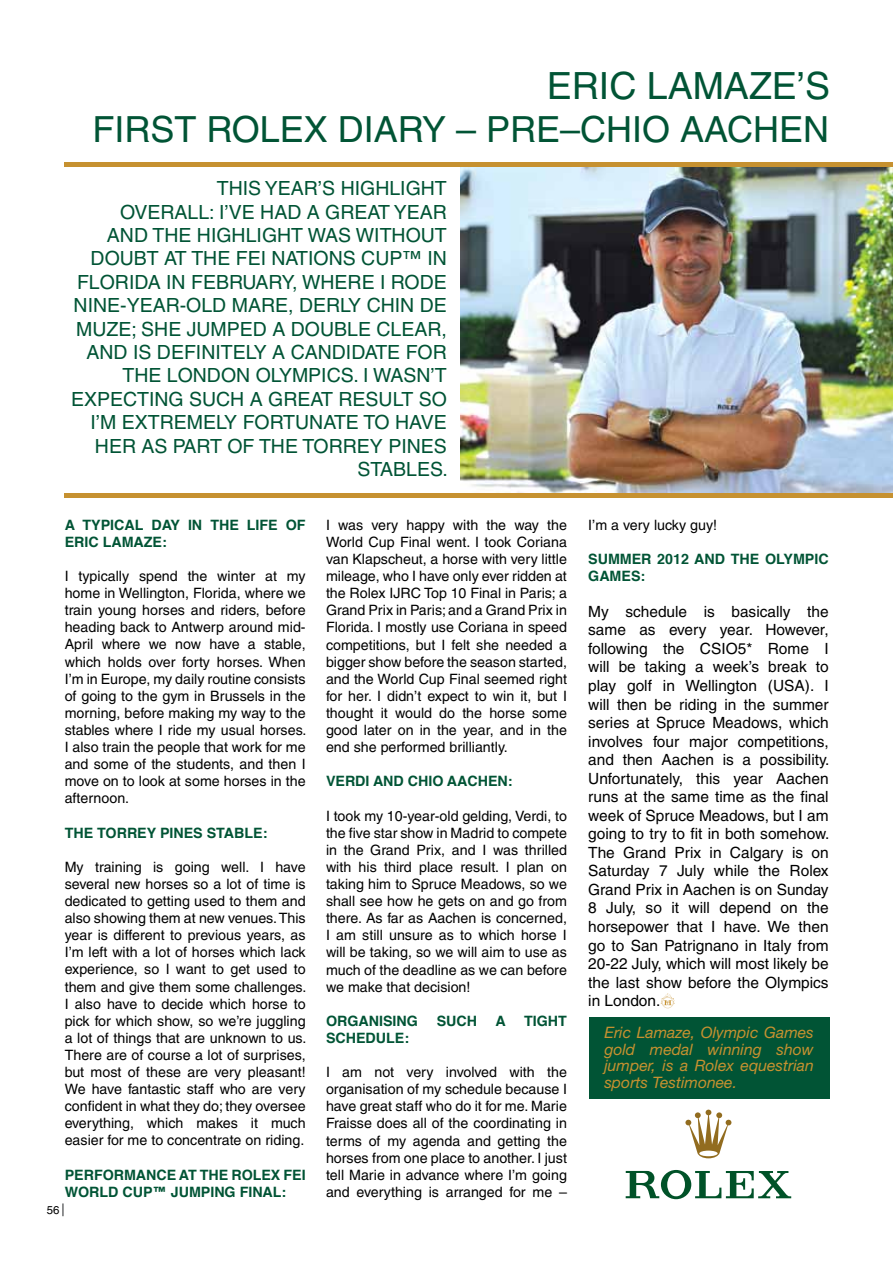
<style>
.page{position:relative;width:893px;height:1263px;background:#fff}
.page>*{position:absolute;margin:0;border:0;box-sizing:border-box;transform-origin:0 0}
.t1{font:37.5px "Helvetica";color:#015435}
.t2{font:36px "Helvetica";color:#015435}
.t3{font:19.5px "Helvetica";color:#015435}
.t4{font:italic 15.75px/16.5px "Helvetica Neue";color:#c69130;text-align:justify}
.t5{font:15.45px/18.6px "Helvetica";color:#000;text-align:justify}
.t6{font:14.25px/17.1px "Helvetica";color:#000;text-align:justify}
.t7{font:700 14.25px "Helvetica";color:#015435}
.t8{font:11.4px "Helvetica";color:#000}
</style>
<div class="page">
<svg style="left:685px;top:1109px;width:46px;height:49px"></svg>
<svg style="left:626px;top:1170px;width:165px;height:29px"></svg>
<img style="left:461px;top:167px;width:432px;height:326px">
<svg style="left:661px;top:993px;width:14px;height:15px"></svg>
<hr style="left:65px;top:493px;width:828px;height:4px;background:#c69130">
<div style="left:65px;top:162px;width:828px;height:5px;background:#c69130"></div>
<div style="left:589px;top:1017px;width:240px;height:81px;background:#015435"></div>
<svg style="left:62px;top:1203px;width:2px;height:13px"></svg>
<h1 class="t1" style="left:547px;top:64px;width:279px">ERIC LAMAZE’s</h1>
<h2 class="t2" style="left:93px;top:109px;width:43px">First</h2>
<h2 class="t2" style="left:207px;top:109px;width:50px">Role</h2>
<h2 class="t2" style="left:304px;top:109px;width:81px">x Diary</h2>
<h2 class="t2" style="left:456px;top:109px;width:274px">– Pre–CHIO Aachen</h2>
<h3 class="t3" style="left:217px;top:177px;width:23px">This</h3>
<h3 class="t3" style="left:265px;top:177px;width:15px">year</h3>
<h3 class="t3" style="left:318px;top:177px;width:36px">’s highlight</h3>
<h3 class="t3" style="left:120px;top:200px;width:28px">Overall</h3>
<h3 class="t3" style="left:209px;top:200px;width:65px">: I’ve had</h3>
<h3 class="t3" style="left:307px;top:200px;width:33px">a great</h3>
<h3 class="t3" style="left:394px;top:200px;width:15px">year</h3>
<h3 class="t3" style="left:107px;top:224px;width:15px">and</h3>
<h3 class="t3" style="left:153px;top:224px;width:14px">the</h3>
<h3 class="t3" style="left:197px;top:224px;width:13px">highlight</h3>
<h3 class="t3" style="left:308px;top:224px;width:16px">was</h3>
<h3 class="t3" style="left:356px;top:224px;width:14px">without</h3>
<h3 class="t3" style="left:91px;top:247px;width:15px">doubt</h3>
<h3 class="t3" style="left:164px;top:247px;width:41px">at the</h3>
<h3 class="t3" style="left:236px;top:247px;width:63px">FEI Nations</h3>
<h3 class="t3" style="left:361px;top:247px;width:76px">Cup™ in</h3>
<h3 class="t3" style="left:77px;top:271px;width:25px">Florida</h3>
<h3 class="t3" style="left:166px;top:271px;width:51px">in February</h3>
<h3 class="t3" style="left:292px;top:271px;width:26px">, where</h3>
<h3 class="t3" style="left:380px;top:271px;width:26px">I rode</h3>
<h3 class="t3" style="left:74px;top:294px;width:13px">nine</h3>
<h3 class="t3" style="left:120px;top:294px;width:21px">-year</h3>
<h3 class="t3" style="left:180px;top:294px;width:21px">-old</h3>
<h3 class="t3" style="left:232px;top:294px;width:15px">mare</h3>
<h3 class="t3" style="left:288px;top:294px;width:38px">, Derly</h3>
<h3 class="t3" style="left:367px;top:294px;width:26px">Chin</h3>
<h3 class="t3" style="left:420px;top:294px;width:14px">de</h3>
<h3 class="t3" style="left:76px;top:317px;width:30px">Muze</h3>
<h3 class="t3" style="left:131px;top:317px;width:24px">; she</h3>
<h3 class="t3" style="left:187px;top:317px;width:15px">jumped</h3>
<h3 class="t3" style="left:272px;top:317px;width:33px">a double</h3>
<h3 class="t3" style="left:376px;top:317px;width:14px">clear</h3>
<h3 class="t3" style="left:441px;top:317px;width:7px">,</h3>
<h3 class="t3" style="left:86px;top:341px;width:15px">and</h3>
<h3 class="t3" style="left:133px;top:341px;width:36px">is definitely</h3>
<h3 class="t3" style="left:272px;top:341px;width:32px">a candidate</h3>
<h3 class="t3" style="left:406px;top:341px;width:14px">for</h3>
<h3 class="t3" style="left:122px;top:364px;width:14px">the</h3>
<h3 class="t3" style="left:167px;top:364px;width:26px">London</h3>
<h3 class="t3" style="left:256px;top:364px;width:28px">Olympics</h3>
<h3 class="t3" style="left:353px;top:364px;width:35px">. I wasn</h3>
<h3 class="t3" style="left:431px;top:364px;width:11px">’t</h3>
<h3 class="t3" style="left:71px;top:388px;width:39px">expecting</h3>
<h3 class="t3" style="left:189px;top:388px;width:15px">such</h3>
<h3 class="t3" style="left:250px;top:388px;width:33px">a great</h3>
<h3 class="t3" style="left:338px;top:388px;width:14px">result</h3>
<h3 class="t3" style="left:419px;top:388px;width:15px">so</h3>
<h3 class="t3" style="left:90px;top:411px;width:72px">I’m extremely</h3>
<h3 class="t3" style="left:243px;top:411px;width:14px">fortunate</h3>
<h3 class="t3" style="left:363px;top:411px;width:46px">to have</h3>
<h3 class="t3" style="left:95px;top:434px;width:14px">her</h3>
<h3 class="t3" style="left:142px;top:434px;width:45px">as part</h3>
<h3 class="t3" style="left:227px;top:434px;width:46px">of the</h3>
<h3 class="t3" style="left:302px;top:434px;width:26px">Torrey</h3>
<h3 class="t3" style="left:388px;top:434px;width:25px">Pines</h3>
<h3 class="t3" style="left:358px;top:458px;width:13px">stables</h3>
<h3 class="t3" style="left:443px;top:458px;width:7px">.</h3>
<p class="t7" style="left:65px;top:515px;width:28px">A TYPICAL</p>
<p class="t7" style="left:151px;top:515px;width:11px">DAY</p>
<p class="t7" style="left:188px;top:515px;width:33px">IN THE</p>
<p class="t7" style="left:247px;top:515px;width:9px">LIFE</p>
<p class="t7" style="left:286px;top:515px;width:11px">OF</p>
<p class="t7" style="left:65px;top:532px;width:19px">ERIC</p>
<p class="t7" style="left:103px;top:532px;width:20px">LAMAZE</p>
<p class="t7" style="left:162px;top:532px;width:6px">:</p>
<p class="t6" style="left:65px;top:567px;width:243px">I typically spend the winter at my home in Wellington, Florida, where we train young horses and riders, before heading back to Antwerp around mid-April where we now have a stable, which holds over forty horses. When I’m in Europe, my daily routine consists of going to the gym in Brussels in the morning, before making my way to the stables where I ride my usual horses.<br>I also train the people that work for me and some of the students, and then I move on to look at some horses in the afternoon.</p>
<p class="t7" style="left:65px;top:823px;width:52px">THE TORREY</p>
<p class="t7" style="left:160px;top:823px;width:19px">PINES</p>
<p class="t7" style="left:207px;top:823px;width:20px">STABLE</p>
<p class="t7" style="left:263px;top:823px;width:6px">:</p>
<p class="t6" style="left:65px;top:858px;width:243px">My training is going well. I have several new horses so a lot of time is dedicated to getting used to them and also showing them at new venues. This year is different to previous years, as I’m left with a lot of horses which lack experience, so I want to get used to them and give them some challenges.<br>I also have to decide which horse to pick for which show, so we’re juggling a lot of things that are unknown to us.<br>There are of course a lot of surprises, but most of these are very pleasant!<br>We have fantastic staff who are very confident in what they do; they oversee everything, which makes it much easier for me to concentrate on riding.</p>
<p class="t7" style="left:65px;top:1165px;width:21px">PERFORMANCE</p>
<p class="t7" style="left:179px;top:1165px;width:32px">AT THE</p>
<p class="t7" style="left:231px;top:1165px;width:21px">ROLEX</p>
<p class="t7" style="left:283px;top:1165px;width:24px">FEI</p>
<p class="t7" style="left:65px;top:1182px;width:25px">WORLD</p>
<p class="t7" style="left:122px;top:1182px;width:67px">CUP™ JUMPING</p>
<p class="t7" style="left:240px;top:1182px;width:18px">FINAL</p>
<p class="t7" style="left:282px;top:1182px;width:6px">:</p>
<p class="t8" style="left:47px;top:1204px;width:14px">56</p>
<p class="t6" style="left:326px;top:516px;width:242px">I was very happy with the way the World Cup Final went. I took Coriana van Klapscheut, a horse with very little mileage, who I have only ever ridden at the Rolex IJRC Top 10 Final in Paris; a Grand Prix in Paris; and a Grand Prix in Florida. I mostly use Coriana in speed competitions, but I felt she needed a bigger show before the season started, and the World Cup Final seemed right for her. I didn’t expect to win it, but I thought it would do the horse some good later on in the year, and in the end she performed brilliantly.</p>
<p class="t7" style="left:326px;top:772px;width:19px">VERDI</p>
<p class="t7" style="left:373px;top:772px;width:11px">AND</p>
<p class="t7" style="left:408px;top:772px;width:61px">CHIO AACHEN</p>
<p class="t7" style="left:508px;top:772px;width:6px">:</p>
<p class="t6" style="left:326px;top:807px;width:242px">I took my 10-year-old gelding, Verdi, to the five star show in Madrid to compete in the Grand Prix, and I was thrilled with his third place result. I plan on taking him to Spruce Meadows, so we shall see how he gets on and go from there. As far as Aachen is concerned, I am still unsure as to which horse I will be taking, so we will aim to use as much of the deadline as we can before we make that decision!</p>
<p class="t7" style="left:326px;top:1011px;width:21px">ORGANISING</p>
<p class="t7" style="left:437px;top:1011px;width:11px">SUCH</p>
<p class="t7" style="left:496px;top:1011px;width:9px">A</p>
<p class="t7" style="left:524px;top:1011px;width:10px">TIGHT</p>
<p class="t7" style="left:326px;top:1028px;width:11px">SCHEDULE</p>
<p class="t7" style="left:404px;top:1028px;width:6px">:</p>
<p class="t6" style="left:326px;top:1063px;width:242px">I am not very involved with the organisation of my schedule because I have great staff who do it for me. Marie Fraisse does all of the coordinating in terms of my agenda and getting the horses from one place to another. I just tell Marie in advance where I’m going and everything is arranged for me –</p>
<p class="t6" style="left:588px;top:516px;width:130px">I’m a very lucky guy!</p>
<p class="t7" style="left:588px;top:549px;width:21px">SUMMER</p>
<p class="t7" style="left:657px;top:549px;width:48px">2012 AND</p>
<p class="t7" style="left:731px;top:549px;width:11px">THE</p>
<p class="t7" style="left:765px;top:549px;width:21px">OLYMPIC</p>
<p class="t7" style="left:588px;top:566px;width:23px">GAMES</p>
<p class="t7" style="left:640px;top:566px;width:6px">:</p>
<p class="t5" style="left:588px;top:602px;width:243px">My schedule is basically the same as every year. However, following the CSIO5* Rome I will be taking a week’s break to play golf in Wellington (USA). I will then be riding in the summer series at Spruce Meadows, which involves four major competitions, and then Aachen is a possibility.<br>Unfortunately, this year Aachen runs at the same time as the final week of Spruce Meadows, but I am going to try to fit in both somehow.<br>The Grand Prix in Calgary is on Saturday 7 July while the Rolex Grand Prix in Aachen is on Sunday 8 July, so it will depend on the horsepower that I have. We then go to San Patrignano in Italy from 20-22 July, which will most likely be the last show before the Olympics in London.</p>
<p class="t4" style="left:604px;top:1024px;width:211px">Eric Lamaze, Olympic Games gold medal winning show jumper, is a Rolex equestrian sports Testimonee.</p>
</div>
